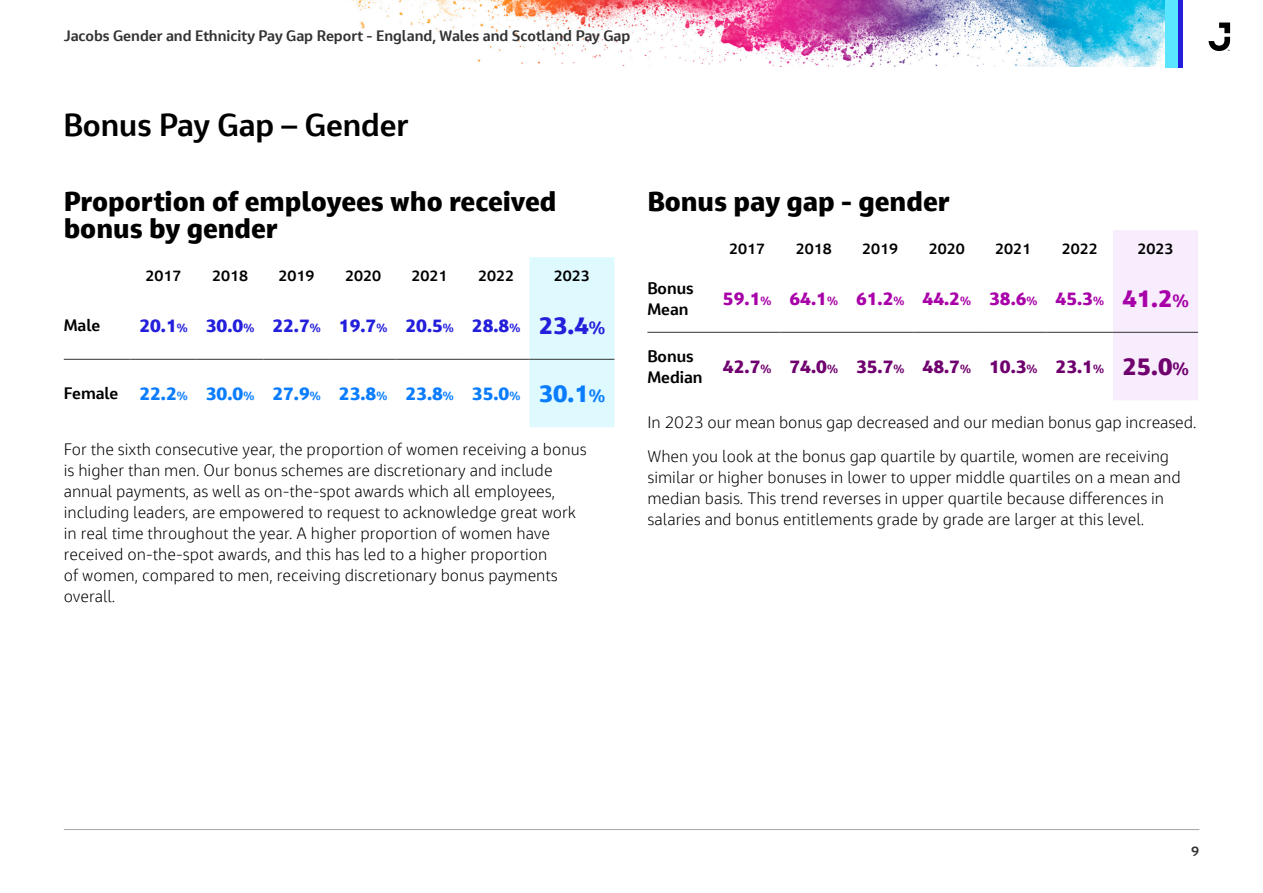
<style>
.page{position:relative;width:1263px;height:893px;background:#fff}
.page>*{position:absolute;margin:0;border:0;box-sizing:border-box;transform-origin:0 0}
.Heading_1{font:700 31.5px "Jacobs Chronos";color:#000}
.Heading_2{font:800 27px/27px "Jacobs Chronos";color:#000}
.t1{font:800 24px "Jacobs Chronos";color:#241fdb}
.t2{font:800 24px "Jacobs Chronos";color:#0a7dff}
.t3{font:800 24px "Jacobs Chronos";color:#a800a8}
.t4{font:800 24px "Jacobs Chronos";color:#6f006e}
.t5{font:800 18px "Jacobs Chronos";color:#241fdb}
.t6{font:800 18px "Jacobs Chronos";color:#0a7dff}
.t7{font:800 18px "Jacobs Chronos";color:#a800a8}
.t8{font:800 18px "Jacobs Chronos";color:#6f006e}
.t9{font:300 16.5px/21px "Jacobs Chronos";color:#000}
.t10{font:700 16.5px/21px "Jacobs Chronos";color:#000}
.t11{font:700 15px "Jacobs Chronos";color:#333}
.t12{font:700 15px "Jacobs Chronos";color:#000}
.t13{font:700 13.5px "Jacobs Chronos";color:#333}
.s1{font-weight:700;font-size:12px}
.s2{font-weight:700;font-size:18px}
</style>
<div class="page">
<img style="left:352px;top:0;width:813px;height:66px">
<hr style="left:64px;top:829px;width:1135px;height:1px;background:#a5a5a5">
<svg style="left:1208px;top:23px;width:22px;height:28px"></svg>
<div style="left:1165px;top:0;width:13px;height:67px;background:#5ae6ff"></div>
<hr style="left:1178px;top:0;width:4px;height:67px;background:#231edc">
<div style="left:529px;top:257px;width:85px;height:170px;background:#defaff"></div>
<hr style="left:64px;top:359px;width:66px;height:1px;background:#333">
<hr style="left:130px;top:359px;width:67px;height:1px;background:#333">
<hr style="left:197px;top:359px;width:66px;height:1px;background:#333">
<hr style="left:263px;top:359px;width:67px;height:1px;background:#333">
<hr style="left:330px;top:359px;width:66px;height:1px;background:#333">
<hr style="left:396px;top:359px;width:67px;height:1px;background:#333">
<hr style="left:463px;top:359px;width:66px;height:1px;background:#333">
<hr style="left:529px;top:359px;width:85px;height:1px;background:#333">
<div style="left:1113px;top:230px;width:85px;height:170px;background:#f7edfd"></div>
<hr style="left:647px;top:332px;width:67px;height:1px;background:#333">
<hr style="left:714px;top:332px;width:66px;height:1px;background:#333">
<hr style="left:780px;top:332px;width:67px;height:1px;background:#333">
<hr style="left:847px;top:332px;width:66px;height:1px;background:#333">
<hr style="left:913px;top:332px;width:67px;height:1px;background:#333">
<hr style="left:980px;top:332px;width:66px;height:1px;background:#333">
<hr style="left:1046px;top:332px;width:67px;height:1px;background:#333">
<hr style="left:1113px;top:332px;width:85px;height:1px;background:#333">
<p class="t11" style="left:64px;top:26px;width:568px">Jacobs Gender and Ethnicity Pay Gap Report - England, Wales and Scotland Pay Gap</p>
<h1 class="Heading_1" style="left:63px;top:105px;width:346px">Bonus Pay Gap – Gender</h1>
<h2 class="Heading_2" style="left:64px;top:188px;width:494px">Proportion of employees who received bonus by gender</h2>
<p class="t12" style="left:146px;top:266px;width:37px">2017</p>
<p class="t12" style="left:212px;top:266px;width:37px">2018</p>
<p class="t12" style="left:279px;top:266px;width:37px">2019</p>
<p class="t12" style="left:345px;top:266px;width:37px">2020</p>
<p class="t12" style="left:412px;top:266px;width:37px">2021</p>
<p class="t12" style="left:478px;top:266px;width:37px">2022</p>
<p class="t12" style="left:554px;top:266px;width:37px">2023</p>
<p class="t10" style="left:64px;top:315px;width:38px">Male</p>
<p class="t5" style="left:139px;top:314px;width:50px">20.1<span class="s1">%</span></p>
<p class="t5" style="left:206px;top:314px;width:50px">30.0<span class="s1">%</span></p>
<p class="t5" style="left:272px;top:314px;width:50px">22.7<span class="s1">%</span></p>
<p class="t5" style="left:339px;top:314px;width:50px">19.7<span class="s1">%</span></p>
<p class="t5" style="left:405px;top:314px;width:50px">20.5<span class="s1">%</span></p>
<p class="t5" style="left:472px;top:314px;width:50px">28.8<span class="s1">%</span></p>
<p class="t1" style="left:539px;top:310px;width:68px">23.4<span class="s2">%</span></p>
<p class="t10" style="left:64px;top:383px;width:56px">Female</p>
<p class="t6" style="left:139px;top:382px;width:50px">22.2<span class="s1">%</span></p>
<p class="t6" style="left:206px;top:382px;width:50px">30.0<span class="s1">%</span></p>
<p class="t6" style="left:272px;top:382px;width:50px">27.9<span class="s1">%</span></p>
<p class="t6" style="left:339px;top:382px;width:50px">23.8<span class="s1">%</span></p>
<p class="t6" style="left:405px;top:382px;width:50px">23.8<span class="s1">%</span></p>
<p class="t6" style="left:472px;top:382px;width:50px">35.0<span class="s1">%</span></p>
<p class="t2" style="left:539px;top:378px;width:68px">30.1<span class="s2">%</span></p>
<p class="t9" style="left:64px;top:439px;width:524px">For the sixth consecutive year, the proportion of women receiving a bonus is higher than men. Our bonus schemes are discretionary and include annual payments, as well as on-the-spot awards which all employees, including leaders, are empowered to request to acknowledge great work in real time throughout the year. A higher proportion of women have received on-the-spot awards, and this has led to a higher proportion<br>of women, compared to men, receiving discretionary bonus payments overall.</p>
<h2 class="Heading_2" style="left:647px;top:188px;width:304px">Bonus pay gap - gender</h2>
<p class="t12" style="left:729px;top:239px;width:37px">2017</p>
<p class="t12" style="left:796px;top:239px;width:37px">2018</p>
<p class="t12" style="left:862px;top:239px;width:37px">2019</p>
<p class="t12" style="left:929px;top:239px;width:37px">2020</p>
<p class="t12" style="left:995px;top:239px;width:37px">2021</p>
<p class="t12" style="left:1062px;top:239px;width:37px">2022</p>
<p class="t12" style="left:1137px;top:239px;width:37px">2023</p>
<p class="t10" style="left:647px;top:277px;width:48px">Bonus<br>Mean</p>
<p class="t7" style="left:723px;top:287px;width:50px">59.1<span class="s1">%</span></p>
<p class="t7" style="left:789px;top:287px;width:50px">64.1<span class="s1">%</span></p>
<p class="t7" style="left:856px;top:287px;width:50px">61.2<span class="s1">%</span></p>
<p class="t7" style="left:922px;top:287px;width:50px">44.2<span class="s1">%</span></p>
<p class="t7" style="left:989px;top:287px;width:50px">38.6<span class="s1">%</span></p>
<p class="t7" style="left:1055px;top:287px;width:50px">45.3<span class="s1">%</span></p>
<p class="t3" style="left:1122px;top:283px;width:68px">41.2<span class="s2">%</span></p>
<p class="t10" style="left:647px;top:345px;width:57px">Bonus<br>Median</p>
<p class="t8" style="left:723px;top:355px;width:50px">42.7<span class="s1">%</span></p>
<p class="t8" style="left:789px;top:355px;width:50px">74.0<span class="s1">%</span></p>
<p class="t8" style="left:856px;top:355px;width:50px">35.7<span class="s1">%</span></p>
<p class="t8" style="left:922px;top:355px;width:50px">48.7<span class="s1">%</span></p>
<p class="t8" style="left:989px;top:355px;width:50px">10.3<span class="s1">%</span></p>
<p class="t8" style="left:1055px;top:355px;width:50px">23.1<span class="s1">%</span></p>
<p class="t4" style="left:1122px;top:351px;width:68px">25.0<span class="s2">%</span></p>
<p class="t9" style="left:647px;top:412px;width:548px">In 2023 our mean bonus gap decreased and our median bonus gap increased.</p>
<p class="t9" style="left:647px;top:445px;width:535px">When you look at the bonus gap quartile by quartile, women are receiving similar or higher bonuses in lower to upper middle quartiles on a mean and median basis. This trend reverses in upper quartile because differences in salaries and bonus entitlements grade by grade are larger at this level.</p>
<p class="t13" style="left:1191px;top:842px;width:10px">9</p>
</div>
